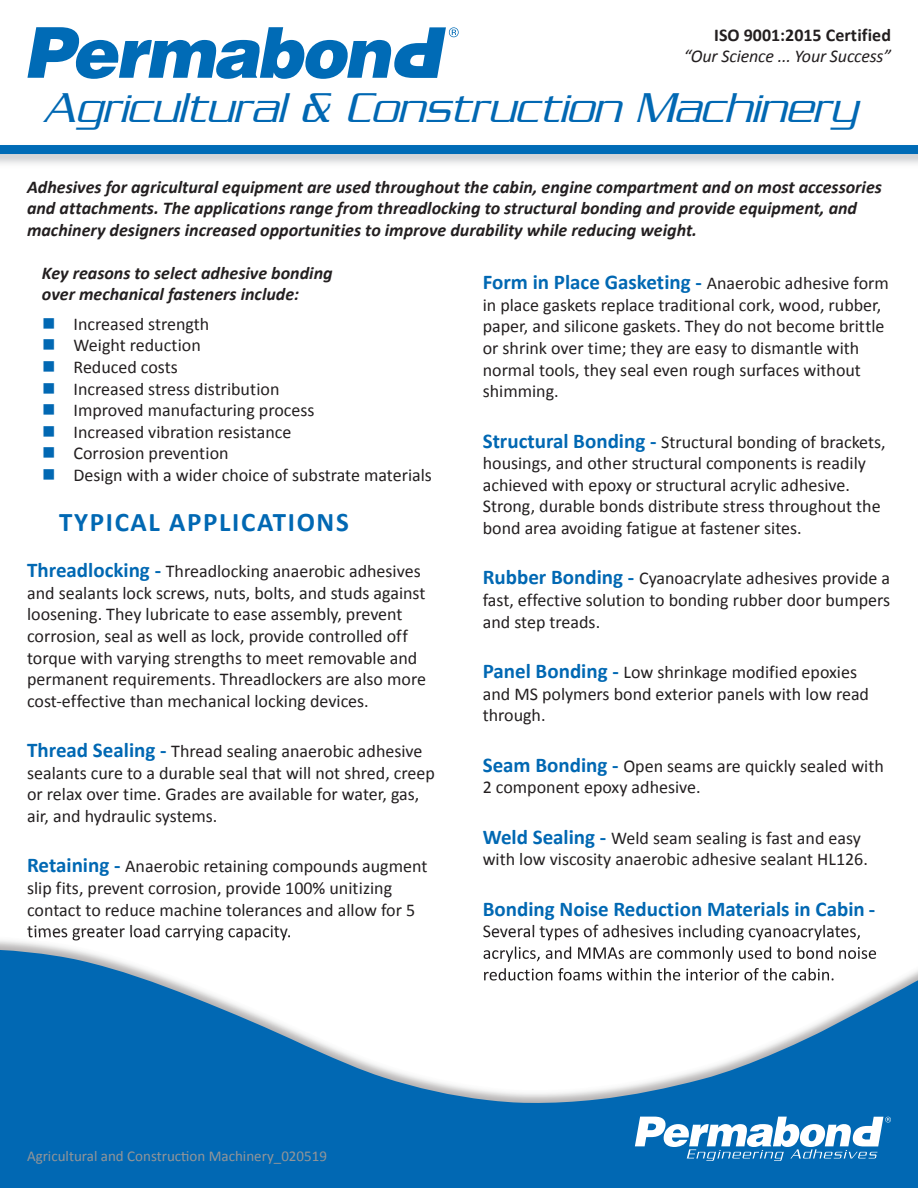
<style>
.page{position:relative;width:918px;height:1188px;background:#fff}
.page>*{position:absolute;margin:0;border:0;box-sizing:border-box;transform-origin:0 0}
.t1{font:italic 45px "Serpentine ICG Light";color:#0168b3}
.t2{font:700 27px "Calibri";letter-spacing:.06em;color:#0168b3}
.t3{font:700 21px "Calibri";color:#0168b3}
.t4{font:18px/21.6px "Calibri";color:#231f20}
.t5{font:italic 700 18px/21.6px "Calibri";color:#231f20}
.t6{font:italic 18px "Calibri";letter-spacing:-.01em;color:#231f20}
.t7{font:700 18px "Calibri";color:#231f20}
.t8{font:15px "Calibri";color:#939598}
.s1{color:#0168b3}
.s2{font-weight:700;font-size:21px;color:#0168b3}
.s3{font-weight:400;font-size:18px;color:#231f20}
</style>
<div class="page">
<div style="left:0;top:145px;width:918px;height:9px;background:#006bb6"></div>
<svg style="left:27px;top:27px;width:432px;height:52px"></svg>
<img style="left:28px;top:934px;width:262px;height:6px">
<img style="left:483px;top:934px;width:377px;height:6px">
<img style="left:514px;top:947px;width:346px;height:2px">
<svg style="left:0;top:949px;width:918px;height:239px;fill:#0168b3"></svg>
<svg style="left:635px;top:1117px;width:256px;height:44px"></svg>
<p class="t7" style="left:714px;top:23px;width:178px">ISO 9001:2015 Certified</p>
<p class="t6" style="left:684px;top:44px;width:209px">“Our Science ... Your Success”</p>
<h1 class="t1" style="left:42px;top:82px;width:817px">Agricultural &amp; Construction Machinery</h1>
<p class="t5" style="left:27px;top:176px;width:856px">Adhesives for agricultural equipment are used throughout the cabin, engine compartment and on most accessories and attachments. The applications range from threadlocking to structural bonding and provide equipment, and machinery designers increased opportunities to improve durability while reducing weight.</p>
<p class="t5" style="left:42px;top:262px;width:292px">Key reasons to select adhesive bonding over mechanical fasteners include:</p>
<p class="t4" style="left:42px;top:313px;width:169px"><span class="s1">■</span> Increased strength</p>
<p class="t4" style="left:42px;top:335px;width:160px"><span class="s1">■</span> Weight reduction</p>
<p class="t4" style="left:42px;top:356px;width:137px"><span class="s1">■</span> Reduced costs</p>
<p class="t4" style="left:42px;top:378px;width:239px"><span class="s1">■</span> Increased stress distribution</p>
<p class="t4" style="left:42px;top:400px;width:274px"><span class="s1">■</span> Improved manufacturing process</p>
<p class="t4" style="left:42px;top:421px;width:251px"><span class="s1">■</span> Increased vibration resistance</p>
<p class="t4" style="left:42px;top:443px;width:188px"><span class="s1">■</span> Corrosion prevention</p>
<p class="t4" style="left:42px;top:464px;width:391px"><span class="s1">■</span> Design with a wider choice of substrate materials</p>
<h2 class="t2" style="left:59px;top:505px;width:291px">TYPICAL APPLICATIONS</h2>
<p class="t4" style="left:27px;top:561px;width:400px"><span class="s2">Threadlocking -</span> Threadlocking anaerobic adhesives and sealants lock screws, nuts, bolts, and studs against loosening. They lubricate to ease assembly, prevent corrosion, seal as well as lock, provide controlled off torque with varying strengths to meet removable and permanent requirements. Threadlockers are also more cost-effective than mechanical locking devices.</p>
<p class="t4" style="left:27px;top:741px;width:409px"><span class="s2">Thread Sealing -</span> Thread sealing anaerobic adhesive sealants cure to a durable seal that will not shred, creep or relax over time. Grades are available for water, gas, air, and hydraulic systems.</p>
<p class="t4" style="left:27px;top:856px;width:402px"><span class="s2">Retaining -</span> Anaerobic retaining compounds augment slip fits, prevent corrosion, provide 100% unitizing contact to reduce machine tolerances and allow for 5 times greater load carrying capacity.</p>
<p class="t3" style="left:483px;top:269px;width:408px">Form in Place Gasketing - <span class="s3">Anaerobic adhesive form</span></p>
<p class="t4" style="left:483px;top:294px;width:403px">in place gaskets replace traditional cork, wood, rubber, paper, and silicone gaskets. They do not become brittle or shrink over time; they are easy to dismantle with normal tools, they seal even rough surfaces without shimming.</p>
<p class="t4" style="left:483px;top:431px;width:404px"><span class="s2">Structural Bonding -</span> Structural bonding of brackets, housings, and other structural components is readily achieved with epoxy or structural acrylic adhesive.<br>Strong, durable bonds distribute stress throughout the bond area avoiding fatigue at fastener sites.</p>
<p class="t4" style="left:483px;top:568px;width:409px;text-align:justify"><span class="s2">Rubber Bonding -</span> Cyanoacrylate adhesives provide a fast, effective solution to bonding rubber door bumpers and step treads.</p>
<p class="t4" style="left:483px;top:661px;width:388px"><span class="s2">Panel Bonding -</span> Low shrinkage modified epoxies and MS polymers bond exterior panels with low read through.</p>
<p class="t4" style="left:483px;top:755px;width:403px"><span class="s2">Seam Bonding -</span> Open seams are quickly sealed with<br>2 component epoxy adhesive.</p>
<p class="t4" style="left:483px;top:827px;width:387px"><span class="s2">Weld Sealing -</span> Weld seam sealing is fast and easy with low viscosity anaerobic adhesive sealant HL126.</p>
<p class="t3" style="left:483px;top:895px;width:394px">Bonding Noise Reduction Materials in Cabin -</p>
<p class="t4" style="left:483px;top:920px;width:380px">Several types of adhesives including cyanoacrylates,</p>
<p class="t8" style="left:27px;top:1147px;width:301px">Agricultural and Construction Machinery_020519</p>
</div>
